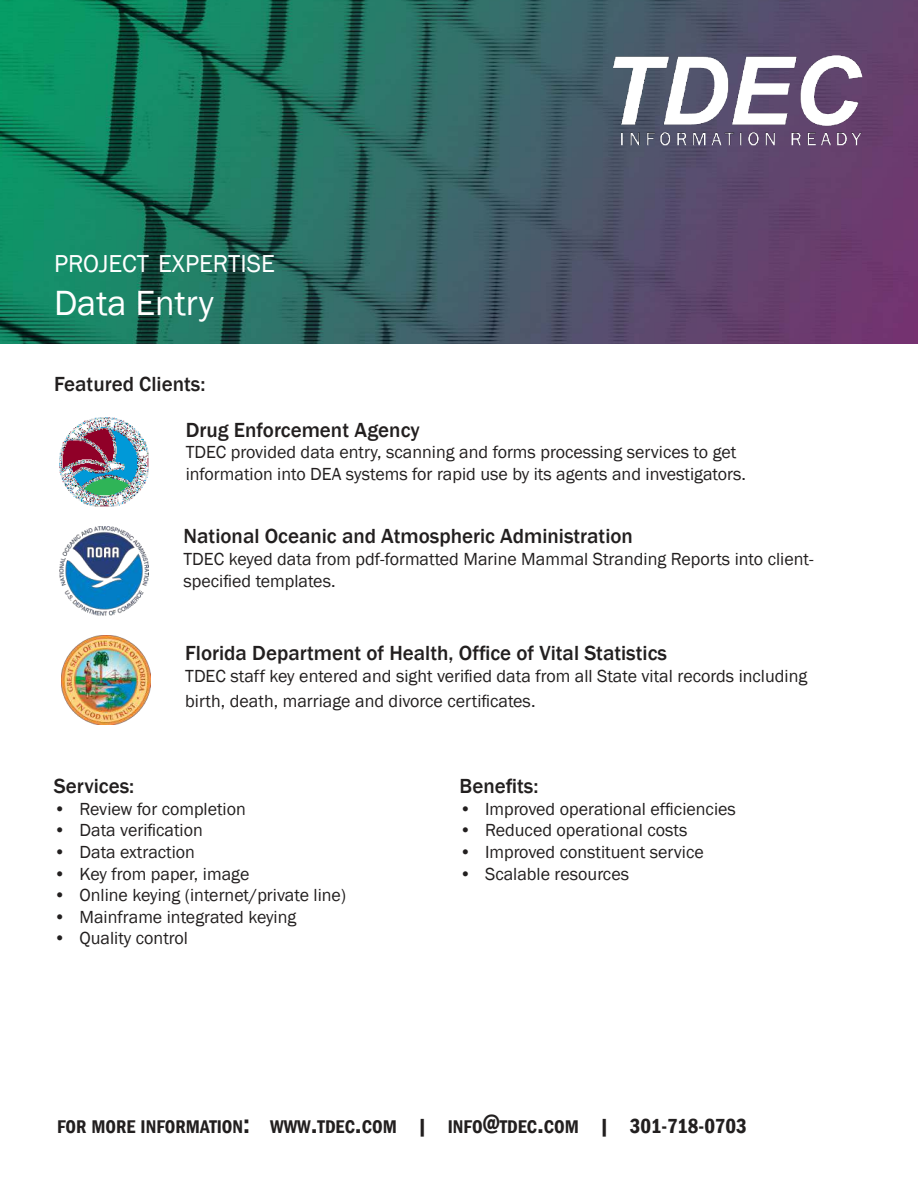
<style>
.page{position:relative;width:918px;height:1188px;background:#fff}
.page>*{position:absolute;margin:0;border:0;box-sizing:border-box;transform-origin:0 0}
.t1{font:36px "Franklin Gothic";color:#fff}
.t2{font:25.2px "Franklin Gothic";color:#fff}
.t3{font:500 21px/45.9px "Franklin Gothic";color:#221f1f}
.t4{font:600 condensed 18.9px "Franklin Gothic";color:#221f1f}
.t5{font:18px/21.6px "Franklin Gothic";color:#221f1f}
.s1{font-size:27px}
.s2{font-size:21px}
</style>
<div class="page">
<img style="left:0;top:0;width:918px;height:344px">
<img style="left:614px;top:55px;width:250px;height:96px">
<img style="left:59px;top:417px;width:90px;height:89px">
<img style="left:59px;top:526px;width:90px;height:89px">
<img style="left:61px;top:635px;width:89px;height:89px">
<h2 class="t2" style="left:54px;top:248px;width:222px">PROJECT EXPERTISE</h2>
<h1 class="t1" style="left:54px;top:288px;width:161px">Data Entry</h1>
<p class="t3" style="left:186px;top:361px;width:236px;text-indent:-132px">Featured Clients:<br>Drug Enforcement Agency</p>
<p class="t5" style="left:186px;top:442px;width:562px">TDEC provided data entry, scanning and forms processing services to get information into DEA systems for rapid use by its agents and investigators.</p>
<p class="t3" style="left:184px;top:514px;width:451px">National Oceanic and Atmospheric Administration</p>
<p class="t5" style="left:184px;top:548px;width:631px">TDEC keyed data from pdf-formatted Marine Mammal Stranding Reports into client&shy;specified templates.</p>
<p class="t3" style="left:185px;top:630px;width:483px">Florida Department of Health, Office of Vital Statistics</p>
<p class="t5" style="left:185px;top:663px;width:624px;line-height:25.2px">TDEC staff key entered and sight verified data from all State vital records including birth, death, marriage and divorce certificates.</p>
<p class="t3" style="left:54px;top:763px;width:82px">Services:</p>
<p class="t5" style="left:54px;top:799px;width:193px">• Review for completion</p>
<p class="t5" style="left:54px;top:820px;width:150px">• Data verification</p>
<p class="t5" style="left:54px;top:842px;width:143px">• Data extraction</p>
<p class="t5" style="left:54px;top:864px;width:197px">• Key from paper, image</p>
<p class="t5" style="left:54px;top:885px;width:294px">• Online keying (internet/private line)</p>
<p class="t5" style="left:54px;top:907px;width:244px">• Mainframe integrated keying</p>
<p class="t5" style="left:54px;top:928px;width:136px">• Quality control</p>
<p class="t3" style="left:460px;top:763px;width:80px">Benefits:</p>
<p class="t5" style="left:460px;top:799px;width:278px">• Improved operational efficiencies</p>
<p class="t5" style="left:460px;top:820px;width:229px">• Reduced operational costs</p>
<p class="t5" style="left:460px;top:842px;width:246px">• Improved constituent service</p>
<p class="t5" style="left:460px;top:864px;width:171px">• Scalable resources</p>
<p class="t4" style="left:57px;top:1119px;width:691px">FOR MORE INFORMATION<span class="s1">:</span> WWW<span class="s1">.</span>TDEC<span class="s1">.</span>COM <span class="s2">|</span> INFO<span class="s1">@</span>TDEC<span class="s1">.</span>COM <span class="s2">| 301-718-0703</span></p>
</div>
